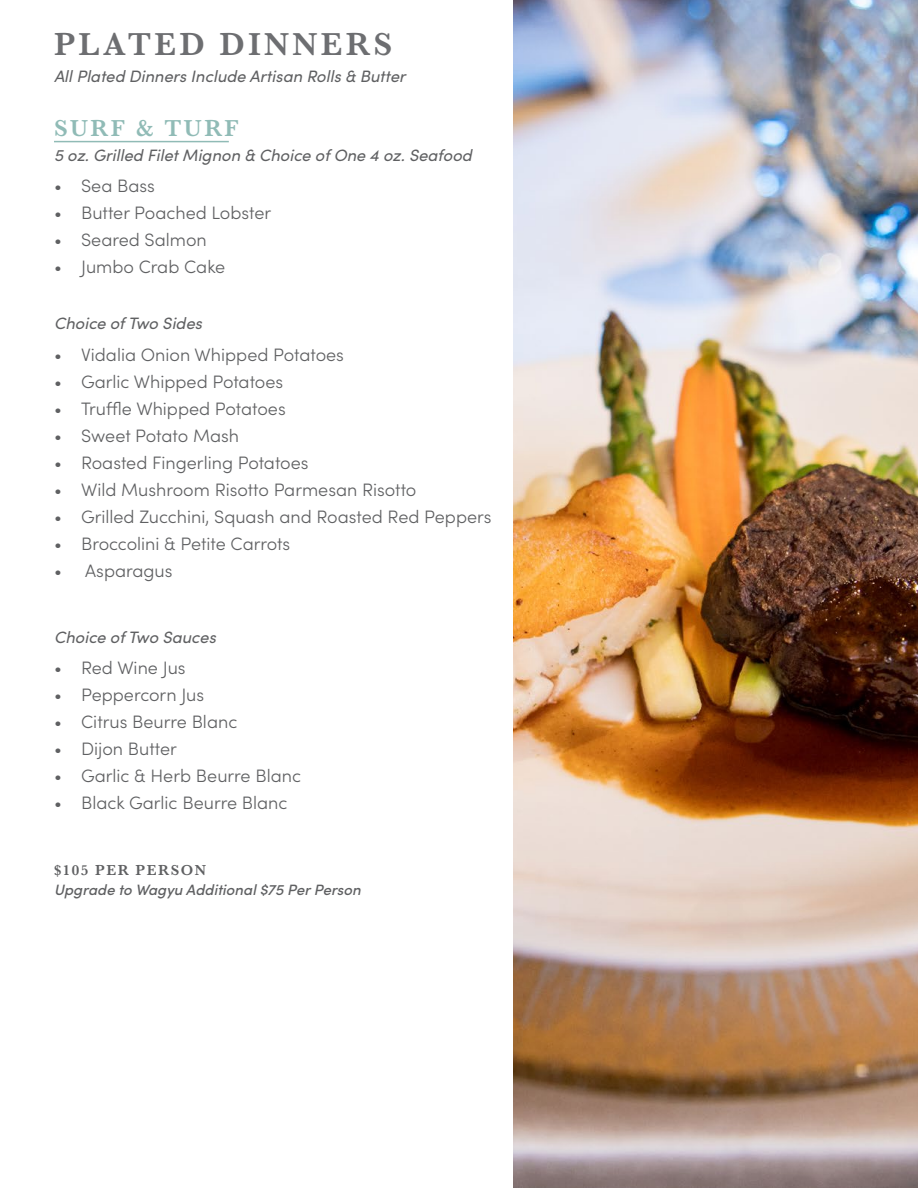
<style>
.page{position:relative;width:918px;height:1188px;background:#fff}
.page>*{position:absolute;margin:0;border:0;box-sizing:border-box;transform-origin:0 0}
.t1{font:600 33px "Baskerville";letter-spacing:.1em;color:#6d6e71}
.t2{font:600 24px "Baskerville";letter-spacing:.1em;color:#90bbb6}
.t3{font:300 18px "Sofia Pro";color:#5f6062}
.t4{font:italic 16.5px "Sofia Pro";color:#5f6062}
.t5{font:italic 500 15px "Sofia Pro";color:#5f6062}
.t6{font:600 15px "Baskerville";letter-spacing:.1em;color:#5f6062}
</style>
<div class="page">
<hr style="left:54px;top:141px;width:175px;height:1px;background:#90bbb6">
<img style="left:513px;top:0;width:405px;height:1188px">
<h1 class="t1" style="left:54px;top:21px;width:340px">PLATED DINNERS</h1>
<p class="t4" style="left:54px;top:65px;width:353px">All Plated Dinners Include Artisan Rolls &amp; Butter</p>
<h2 class="t2" style="left:54px;top:111px;width:186px">SURF &amp; TURF</h2>
<p class="t4" style="left:54px;top:143px;width:420px">5 oz. Grilled Filet Mignon &amp; Choice of One 4 oz. Seafood</p>
<p class="t3" style="left:54px;top:173px;width:102px">• Sea Bass</p>
<p class="t3" style="left:54px;top:200px;width:219px">• Butter Poached Lobster</p>
<p class="t3" style="left:54px;top:227px;width:154px">• Seared Salmon</p>
<p class="t3" style="left:54px;top:254px;width:173px">• Jumbo Crab Cake</p>
<p class="t4" style="left:54px;top:312px;width:150px">Choice of Two Sides</p>
<p class="t3" style="left:54px;top:341px;width:291px">• Vidalia Onion Whipped Potatoes</p>
<p class="t3" style="left:54px;top:368px;width:231px">• Garlic Whipped Potatoes</p>
<p class="t3" style="left:54px;top:395px;width:233px">• Truffle Whipped Potatoes</p>
<p class="t3" style="left:54px;top:422px;width:187px">• Sweet Potato Mash</p>
<p class="t3" style="left:54px;top:449px;width:256px">• Roasted Fingerling Potatoes</p>
<p class="t3" style="left:54px;top:476px;width:364px">• Wild Mushroom Risotto Parmesan Risotto</p>
<p class="t3" style="left:54px;top:503px;width:439px">• Grilled Zucchini, Squash and Roasted Red Peppers</p>
<p class="t3" style="left:54px;top:530px;width:238px">• Broccolini &amp; Petite Carrots</p>
<p class="t3" style="left:54px;top:557px;width:120px">• Asparagus</p>
<p class="t4" style="left:54px;top:625px;width:163px">Choice of Two Sauces</p>
<p class="t3" style="left:54px;top:655px;width:133px">• Red Wine Jus</p>
<p class="t3" style="left:54px;top:682px;width:152px">• Peppercorn Jus</p>
<p class="t3" style="left:54px;top:709px;width:185px">• Citrus Beurre Blanc</p>
<p class="t3" style="left:54px;top:736px;width:124px">• Dijon Butter</p>
<p class="t3" style="left:54px;top:763px;width:248px">• Garlic &amp; Herb Beurre Blanc</p>
<p class="t3" style="left:54px;top:790px;width:235px">• Black Garlic Beurre Blanc</p>
<p class="t6" style="left:54px;top:860px;width:154px">$105 PER PERSON</p>
<p class="t5" style="left:54px;top:878px;width:308px">Upgrade to Wagyu Additional $75 Per Person</p>
</div>
